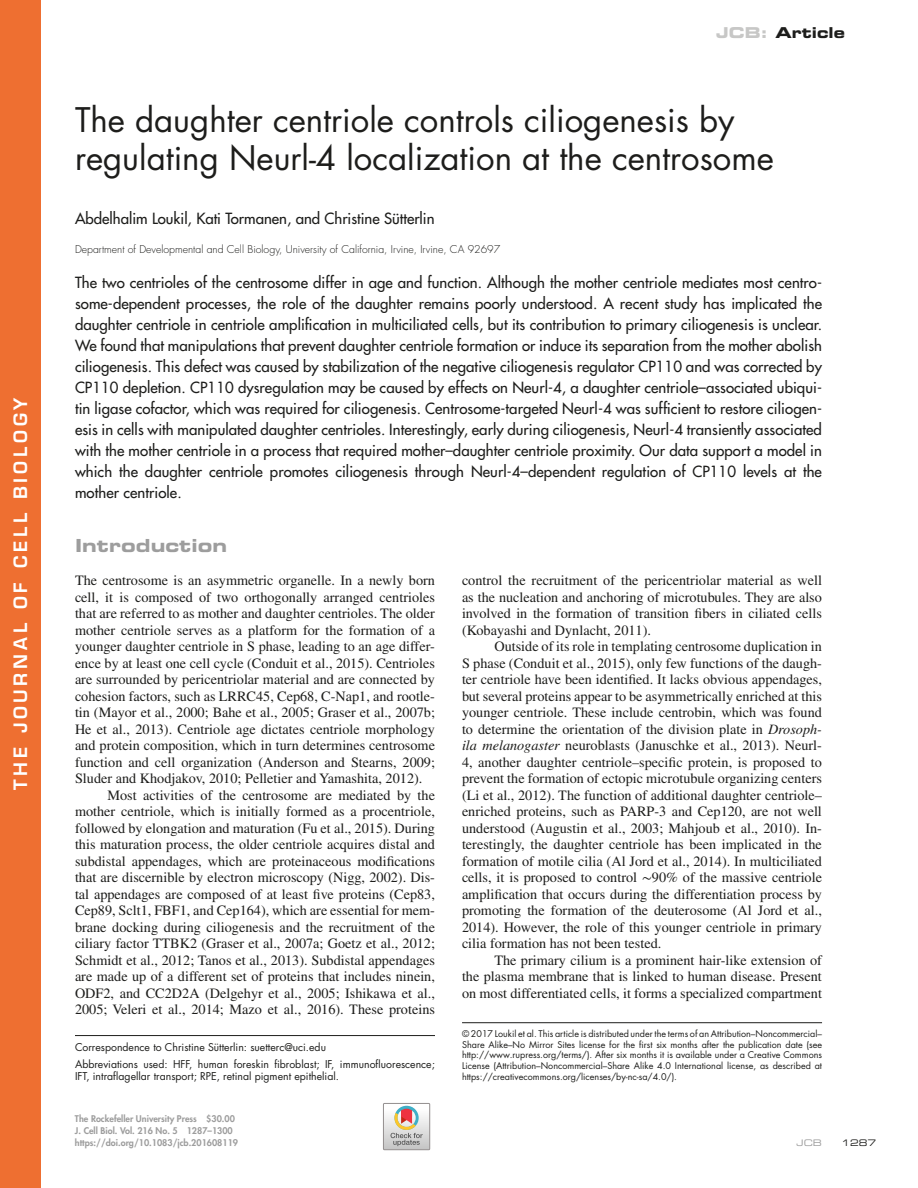
<style>
.page{position:relative;width:918px;height:1188px;background:#fff}
.page>*{position:absolute;margin:0;border:0;box-sizing:border-box;transform-origin:0 0}
.t1{font:33px/38.2px "Futura Std";color:#1d1d1b}
.t2{font:600 18px "Eurostile LT Std";letter-spacing:.205em;color:#fff}
.t3{font:18px "Eurostile LT Std Bold Ex 2";letter-spacing:.005em;color:#9d9d9d}
.t4{font:500 15px/21px "Futura Std";letter-spacing:.005em;color:#1d1d1b;text-align:justify}
.t5{font:15px "Eurostile LT Std Bold Ex 2";color:#1d1d1b}
.t6{font:14.25px/16.5px "Times LT Std";color:#1d1d1b;text-align:justify}
.t7{font:10.5px/16.8px "Futura Std";color:#1d1d1b}
.t8{font:300 10.5px "Futura Std";color:#1d1d1b}
.t9{font:9px/10.8px "Futura Std";color:#1d1d1b;text-align:justify}
.t10{font:800 9px/12px "Futura Std";color:#9d9d9d}
.t11{font:9px "Eurostile LT Std Ex 2";color:#1d1d1b}
.t12{font:9px "Eurostile LT Std Ex 2";color:#9d9d9d}
.s1{color:#c7c7c6}
.s2{font-style:italic}
.s3{font-family:"STIX General"}
</style>
<div class="page">
<div style="left:0;top:0;width:40px;height:1188px;background:#ee6f31"></div>
<svg style="left:383px;top:1103px;width:47px;height:47px"></svg>
<hr style="left:75px;top:1035px;width:360px;height:1px;background:#1d1d1b">
<hr style="left:462px;top:1022px;width:360px;height:1px;background:#1d1d1b">
<p class="t2" style="left:9px;top:790px;width:395px;rotate:-90deg">THE JOURNAL OF CELL BIOLOGY</p>
<p class="t5" style="left:716px;top:22px;width:130px"><span class="s1">JCB:</span> Article</p>
<h1 class="t1" style="left:75px;top:101px;width:701px">The daughter centriole controls ciliogenesis by regulating Neurl-4 localization at the centrosome</h1>
<p class="t4" style="left:75px;top:209px;width:361px">Abdelhalim Loukil, Kati Tormanen, and Christine Sütterlin</p>
<p class="t8" style="left:75px;top:243px;width:427px">Department of Developmental and Cell Biology, University of California, Irvine, Irvine, CA 92697</p>
<p class="t4" style="left:75px;top:272px;width:749px">The two centrioles of the centrosome differ in age and function. Although the mother centriole mediates most centro&shy;some-dependent processes, the role of the daughter remains poorly understood. A recent study has implicated the daughter centriole in centriole amplification in multiciliated cells, but its contribution to primary ciliogenesis is unclear.<br>We found that manipulations that prevent daughter centriole formation or induce its separation from the mother abolish ciliogenesis. This defect was caused by stabilization of the negative ciliogenesis regulator CP110 and was corrected by CP110 depletion. CP110 dysregulation may be caused by effects on Neurl-4, a daughter centriole–associated ubiqui&shy;tin ligase cofactor, which was required for ciliogenesis. Centrosome-targeted Neurl-4 was sufficient to restore ciliogen&shy;esis in cells with manipulated daughter centrioles. Interestingly, early during ciliogenesis, Neurl-4 transiently associated with the mother centriole in a process that required mother–daughter centriole proximity. Our data support a model in which the daughter centriole promotes ciliogenesis through Neurl-4–dependent regulation of CP110 levels at the mother centriole.</p>
<p class="t3" style="left:75px;top:533px;width:154px">Introduction</p>
<p class="t6" style="left:75px;top:572px;width:362px">The centrosome is an asymmetric organelle. In a newly born</p>
<p class="t6" style="left:75px;top:588px;width:362px">cell, it is composed of two orthogonally arranged centrioles</p>
<p class="t6" style="left:75px;top:605px;width:361px">that are referred to as mother and daughter centrioles. The older</p>
<p class="t6" style="left:75px;top:621px;width:362px">mother centriole serves as a platform for the formation of a</p>
<p class="t6" style="left:75px;top:638px;width:361px">younger daughter centriole in S phase, leading to an age differ-</p>
<p class="t6" style="left:75px;top:654px;width:361px">ence by at least one cell cycle (Conduit et al., 2015). Centrioles</p>
<p class="t6" style="left:75px;top:671px;width:361px">are surrounded by pericentriolar material and are connected by</p>
<p class="t6" style="left:75px;top:687px;width:361px">cohesion factors, such as LRRC45, Cep68, C-Nap1, and rootle-</p>
<p class="t6" style="left:75px;top:704px;width:362px">tin (Mayor et al., 2000; Bahe et al., 2005; Graser et al., 2007b;</p>
<p class="t6" style="left:75px;top:720px;width:361px">He et al., 2013). Centriole age dictates centriole morphology</p>
<p class="t6" style="left:75px;top:737px;width:361px">and protein composition, which in turn determines centrosome</p>
<p class="t6" style="left:75px;top:753px;width:362px">function and cell organization (Anderson and Stearns, 2009;</p>
<p class="t6" style="left:75px;top:770px;width:349px">Sluder and Khodjakov, 2010; Pelletier and Yamashita, 2012).</p>
<p class="t6" style="left:107px;top:786px;width:329px">Most activities of the centrosome are mediated by the</p>
<p class="t6" style="left:75px;top:803px;width:361px">mother centriole, which is initially formed as a procentriole,</p>
<p class="t6" style="left:75px;top:819px;width:361px">followed by elongation and maturation (Fu et al., 2015). During</p>
<p class="t6" style="left:75px;top:836px;width:362px">this maturation process, the older centriole acquires distal and</p>
<p class="t6" style="left:75px;top:852px;width:362px">subdistal appendages, which are proteinaceous modifications</p>
<p class="t6" style="left:75px;top:869px;width:362px">that are discernible by electron microscopy (Nigg, 2002). Dis-</p>
<p class="t6" style="left:75px;top:885px;width:361px">tal appendages are composed of at least five proteins (Cep83,</p>
<p class="t6" style="left:75px;top:902px;width:361px">Cep89, Sclt1, FBF1, and Cep164), which are essential for mem-</p>
<p class="t6" style="left:75px;top:918px;width:362px">brane docking during ciliogenesis and the recruitment of the</p>
<p class="t6" style="left:75px;top:935px;width:362px">ciliary factor TTBK2 (Graser et al., 2007a; Goetz et al., 2012;</p>
<p class="t6" style="left:75px;top:951px;width:362px">Schmidt et al., 2012; Tanos et al., 2013). Subdistal appendages</p>
<p class="t6" style="left:75px;top:968px;width:361px">are made up of a different set of proteins that includes ninein,</p>
<p class="t6" style="left:75px;top:984px;width:362px">ODF2, and CC2D2A (Delgehyr et al., 2005; Ishikawa et al.,</p>
<p class="t6" style="left:75px;top:1001px;width:362px">2005; Veleri et al., 2014; Mazo et al., 2016). These proteins</p>
<p class="t7" style="left:75px;top:1039px;width:362px">Correspondence to Christine Sütterlin: suetterc@uci.edu<br>Abbreviations used: HFF, human foreskin fibroblast; IF, immunofluorescence;</p>
<p class="t7" style="left:75px;top:1068px;width:266px">IFT, intraflagellar transport; RPE, retinal pigment epithelial.</p>
<p class="t10" style="left:75px;top:1112px;width:165px">The Rockefeller University Press $30.00<br>J. Cell Biol. Vol. 216 No. 5 1287–1300 https://doi.org/10.1083/jcb.201608119</p>
<p class="t6" style="left:462px;top:572px;width:362px">control the recruitment of the pericentriolar material as well as the nucleation and anchoring of microtubules. They are also involved in the formation of transition fibers in ciliated cells (Kobayashi and Dynlacht, 2011).</p>
<p class="t6" style="left:462px;top:638px;width:362px;text-indent:32px">Outside of its role in templating centrosome duplication in S phase (Conduit et al., 2015), only few functions of the daugh&shy;ter centriole have been identified. It lacks obvious appendages, but several proteins appear to be asymmetrically enriched at this younger centriole. These include centrobin, which was found to determine the orientation of the division plate in <span class="s2">Drosoph&shy;ila melanogaster</span> neuroblasts (Januschke et al., 2013). Neurl-4, another daughter centriole–specific protein, is proposed to prevent the formation of ectopic microtubule organizing centers (Li et al., 2012). The function of additional daughter centriole– enriched proteins, such as PARP-3 and Cep120, are not well understood (Augustin et al., 2003; Mahjoub et al., 2010). In&shy;terestingly, the daughter centriole has been implicated in the formation of motile cilia (Al Jord et al., 2014). In multiciliated cells, it is proposed to control <span class="s3">∼</span>90% of the massive centriole amplification that occurs during the differentiation process by promoting the formation of the deuterosome (Al Jord et al., 2014). However, the role of this younger centriole in primary cilia formation has not been tested.</p>
<p class="t6" style="left:462px;top:951px;width:362px;text-indent:32px">The primary cilium is a prominent hair-like extension of the plasma membrane that is linked to human disease. Present on most differentiated cells, it forms a specialized compartment</p>
<p class="t9" style="left:462px;top:1028px;width:362px">© 2017 Loukil et al. This article is distributed under the terms of an Attribution–Noncommercial– Share Alike–No Mirror Sites license for the first six months after the publication date (see http://www.rupress.org/terms/). After six months it is available under a Creative Commons License (Attribution–Noncommercial–Share Alike 4.0 International license, as described at https://creativecommons.org/licenses/by-nc-sa/4.0/).</p>
<p class="t12" style="left:796px;top:1136px;width:27px">JCB</p>
<p class="t11" style="left:842px;top:1136px;width:36px">1287</p>
</div>
